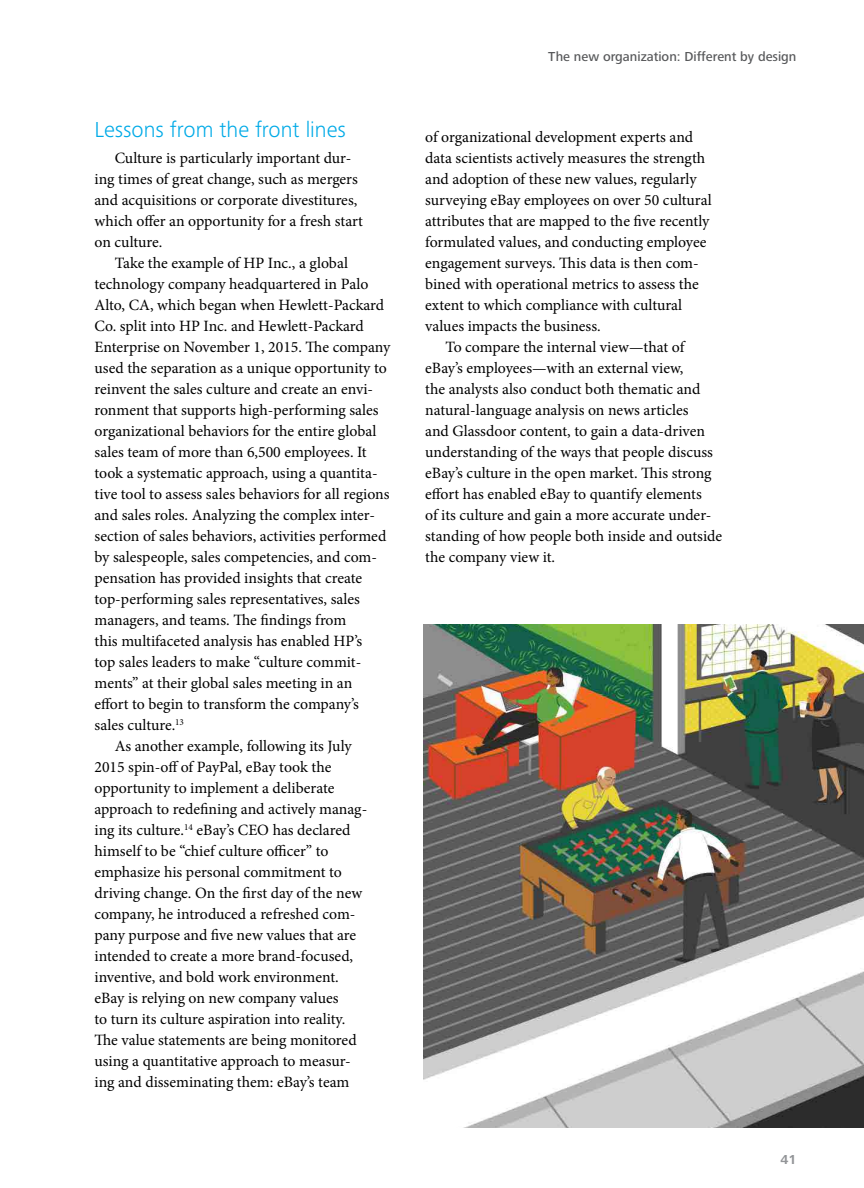
<style>
.page{position:relative;width:864px;height:1188px;background:#fff}
.page>*{position:absolute;margin:0;border:0;box-sizing:border-box;transform-origin:0 0}
.t1{font:300 22.5px "Frutiger Next Pro";color:#00aae7}
.t2{font:15.75px/21px "Minion Pro";color:#000}
.t3{font:500 13.5px "Frutiger Next Pro";color:#58595b}
.t4{font:700 13.5px "Frutiger Next Pro";color:#939598}
</style>
<div class="page">
<img style="left:424px;top:624px;width:440px;height:503px">
<h1 class="t1" style="left:94px;top:117px;width:253px">Lessons from the front lines</h1>
<p class="t2" style="left:95px;top:148px;width:270px;text-indent:20px">Culture is particularly important dur&shy;ing times of great change, such as mergers and acquisitions or corporate divestitures, which offer an opportunity for a fresh start on culture.</p>
<p class="t2" style="left:115px;top:253px;width:235px">Take the example of HP Inc., a global</p>
<p class="t2" style="left:95px;top:274px;width:275px">technology company headquartered in Palo</p>
<p class="t2" style="left:95px;top:295px;width:291px">Alto, CA, which began when Hewlett-Packard</p>
<p class="t2" style="left:95px;top:316px;width:271px">Co. split into HP Inc. and Hewlett-Packard</p>
<p class="t2" style="left:95px;top:337px;width:297px">Enterprise on November 1, 2015. The company</p>
<p class="t2" style="left:95px;top:358px;width:294px">used the separation as a unique opportunity to</p>
<p class="t2" style="left:95px;top:379px;width:280px">reinvent the sales culture and create an envi-</p>
<p class="t2" style="left:95px;top:400px;width:286px">ronment that supports high-performing sales</p>
<p class="t2" style="left:95px;top:421px;width:283px">organizational behaviors for the entire global</p>
<p class="t2" style="left:95px;top:442px;width:274px">sales team of more than 6,500 employees. It</p>
<p class="t2" style="left:95px;top:463px;width:285px">took a systematic approach, using a quantita-</p>
<p class="t2" style="left:95px;top:484px;width:297px">tive tool to assess sales behaviors for all regions</p>
<p class="t2" style="left:95px;top:505px;width:282px">and sales roles. Analyzing the complex inter-</p>
<p class="t2" style="left:95px;top:525px;width:293px">section of sales behaviors, activities performed</p>
<p class="t2" style="left:95px;top:546px;width:284px">by salespeople, sales competencies, and com-</p>
<p class="t2" style="left:95px;top:567px;width:269px">pensation has provided insights that create</p>
<p class="t2" style="left:95px;top:588px;width:267px">top-performing sales representatives, sales</p>
<p class="t2" style="left:95px;top:609px;width:253px">managers, and teams. The findings from</p>
<p class="t2" style="left:95px;top:630px;width:269px">this multifaceted analysis has enabled HP’s</p>
<p class="t2" style="left:95px;top:651px;width:268px">top sales leaders to make “culture commit-</p>
<p class="t2" style="left:95px;top:672px;width:259px">ments” at their global sales meeting in an</p>
<p class="t2" style="left:95px;top:693px;width:266px">effort to begin to transform the company’s</p>
<p class="t2" style="left:95px;top:714px;width:91px">sales culture.<sup>13</sup></p>
<p class="t2" style="left:115px;top:736px;width:239px">As another example, following its July</p>
<p class="t2" style="left:94px;top:757px;width:238px">2015 spin-off of PayPal, eBay took the</p>
<p class="t2" style="left:94px;top:778px;width:241px">opportunity to implement a deliberate</p>
<p class="t2" style="left:94px;top:799px;width:274px">approach to redefining and actively manag-</p>
<p class="t2" style="left:94px;top:820px;width:257px">ing its culture.<sup>14</sup> eBay’s CEO has declared</p>
<p class="t2" style="left:94px;top:841px;width:235px">himself to be “chief culture officer” to</p>
<p class="t2" style="left:94px;top:862px;width:249px">emphasize his personal commitment to</p>
<p class="t2" style="left:94px;top:883px;width:269px">driving change. On the first day of the new</p>
<p class="t2" style="left:94px;top:904px;width:263px">company, he introduced a refreshed com-</p>
<p class="t2" style="left:94px;top:925px;width:263px">pany purpose and five new values that are</p>
<p class="t2" style="left:94px;top:946px;width:260px">intended to create a more brand-focused,</p>
<p class="t2" style="left:94px;top:967px;width:246px">inventive, and bold work environment.</p>
<p class="t2" style="left:94px;top:988px;width:246px">eBay is relying on new company values</p>
<p class="t2" style="left:94px;top:1009px;width:252px">to turn its culture aspiration into reality.</p>
<p class="t2" style="left:94px;top:1030px;width:264px">The value statements are being monitored</p>
<p class="t2" style="left:94px;top:1051px;width:258px">using a quantitative approach to measur-</p>
<p class="t2" style="left:94px;top:1072px;width:257px">ing and disseminating them: eBay’s team</p>
<p class="t3" style="left:548px;top:49px;width:250px">The new organization: Different by design</p>
<p class="t2" style="left:425px;top:127px;width:269px">of organizational development experts and</p>
<p class="t2" style="left:425px;top:148px;width:282px">data scientists actively measures the strength</p>
<p class="t2" style="left:425px;top:169px;width:273px">and adoption of these new values, regularly</p>
<p class="t2" style="left:425px;top:190px;width:288px">surveying eBay employees on over 50 cultural</p>
<p class="t2" style="left:425px;top:211px;width:286px">attributes that are mapped to the five recently</p>
<p class="t2" style="left:425px;top:232px;width:283px">formulated values, and conducting employee</p>
<p class="t2" style="left:425px;top:252px;width:275px">engagement surveys. This data is then com-</p>
<p class="t2" style="left:425px;top:273px;width:275px">bined with operational metrics to assess the</p>
<p class="t2" style="left:425px;top:294px;width:258px">extent to which compliance with cultural</p>
<p class="t2" style="left:425px;top:315px;width:177px">values impacts the business.</p>
<p class="t2" style="left:445px;top:336px;width:240px">To compare the internal view—that of</p>
<p class="t2" style="left:425px;top:357px;width:260px">eBay’s employees—with an external view,</p>
<p class="t2" style="left:425px;top:378px;width:277px">the analysts also conduct both thematic and</p>
<p class="t2" style="left:425px;top:399px;width:265px">natural-language analysis on news articles</p>
<p class="t2" style="left:425px;top:420px;width:281px">and Glassdoor content, to gain a data-driven</p>
<p class="t2" style="left:425px;top:441px;width:289px">understanding of the ways that people discuss</p>
<p class="t2" style="left:425px;top:462px;width:288px">eBay’s culture in the open market. This strong</p>
<p class="t2" style="left:425px;top:483px;width:278px">effort has enabled eBay to quantify elements</p>
<p class="t2" style="left:425px;top:504px;width:288px">of its culture and gain a more accurate under-</p>
<p class="t2" style="left:425px;top:525px;width:299px">standing of how people both inside and outside</p>
<p class="t2" style="left:425px;top:546px;width:131px">the company view it.</p>
<p class="t4" style="left:781px;top:1152px;width:17px">41</p>
</div>
